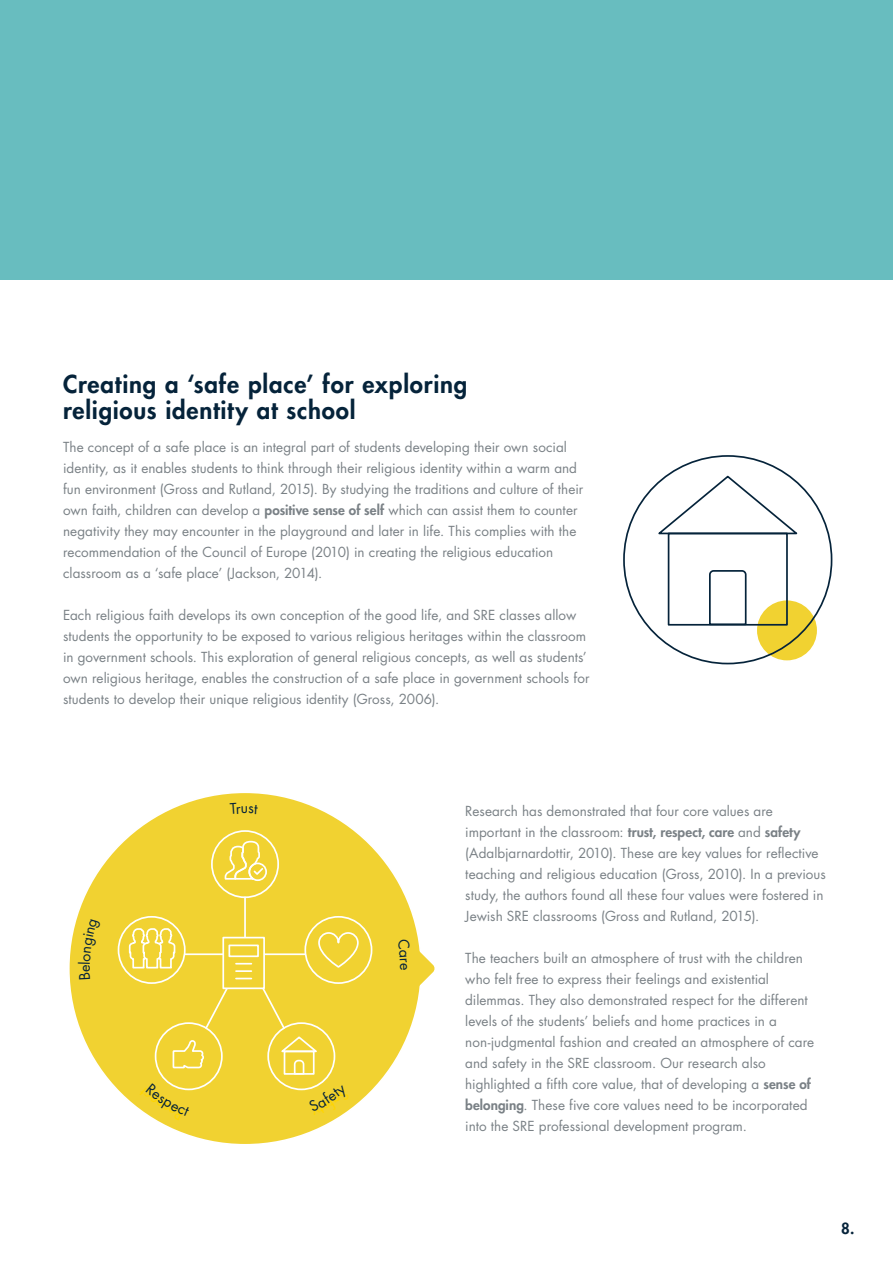
<style>
.page{position:relative;width:893px;height:1263px;background:#fff}
.page>*{position:absolute;margin:0;border:0;box-sizing:border-box;transform-origin:0 0}
.t1{font:800 24px/26.2px "Futura LT";letter-spacing:.035em;color:#05233a}
.t2{font:800 15px "Futura LT";color:#05233a}
.t3{font:13.5px/21px "Futura LT";letter-spacing:.005em;color:#7a8186}
.s1{font-weight:800}
</style>
<div class="page">
<div style="left:0;top:0;width:893px;height:280px;background:#68bdbf"></div>
<div style="left:756px;top:600px;width:62px;height:61px;background:#f1d231;border-radius:50%"></div>
<div style="left:755px;top:599px;width:64px;height:63px;border:2px solid #fff;border-radius:50%"></div>
<div style="left:69px;top:792px;width:352px;height:353px;background:#f1d231;border-radius:50%"></div>
<div style="left:118px;top:916px;width:68px;height:68px;border:2px solid #fff;border-radius:50%"></div>
<div style="left:211px;top:830px;width:68px;height:68px;border:2px solid #fff;border-radius:50%"></div>
<div style="left:304px;top:916px;width:68px;height:68px;border:2px solid #fff;border-radius:50%"></div>
<hr style="left:244px;top:897px;width:2px;height:57px;background:#fff">
<div style="left:248px;top:862px;width:19px;height:19px;border:2px solid #fff;border-radius:50%"></div>
<svg style="left:224px;top:840px;width:41px;height:40px"></svg>
<div style="left:668px;top:533px;width:120px;height:93px;border:2px solid #05233a"></div>
<svg style="left:654px;top:474px;width:147px;height:61px"></svg>
<svg style="left:708px;top:570px;width:39px;height:56px"></svg>
<svg style="left:128px;top:927px;width:232px;height:148px"></svg>
<svg style="left:417px;top:938px;width:18px;height:61px"></svg>
<svg style="left:139px;top:1084px;width:51px;height:37px"></svg>
<svg style="left:308px;top:1085px;width:42px;height:30px"></svg>
<h1 class="t1" style="left:63px;top:371px;width:406px">Creating a ‘safe place’ for exploring religious identity at school</h1>
<p class="t3" style="left:63px;top:436px;width:522px">The concept of a safe place is an integral part of students developing their own social identity, as it enables students to think through their religious identity within a warm and fun environment (Gross and Rutland, 2015). By studying the traditions and culture of their own faith, children can develop a <span class="s1">positive sense of self</span> which can assist them to counter negativity they may encounter in the playground and later in life. This complies with the recommendation of the Council of Europe (2010) in creating the religious education classroom as a ‘safe place’ (Jackson, 2014).</p>
<p class="t3" style="left:63px;top:604px;width:528px">Each religious faith develops its own conception of the good life, and SRE classes allow students the opportunity to be exposed to various religious heritages within the classroom in government schools. This exploration of general religious concepts, as well as students’ own religious heritage, enables the construction of a safe place in government schools for students to develop their unique religious identity (Gross, 2006).</p>
<p class="t3" style="left:465px;top:801px;width:362px">Research has demonstrated that four core values are important in the classroom: <span class="s1">trust, respect, care</span> and <span class="s1">safety </span>(Adalbjarnardottir, 2010). These are key values for reflective teaching and religious education (Gross, 2010). In a previous study, the authors found all these four values were fostered in Jewish SRE classrooms (Gross and Rutland, 2015).</p>
<p class="t3" style="left:465px;top:948px;width:350px">The teachers built an atmosphere of trust with the children who felt free to express their feelings and existential dilemmas. They also demonstrated respect for the different levels of the students’ beliefs and home practices in a non-judgmental fashion and created an atmosphere of care and safety in the SRE classroom. Our research also highlighted a fifth core value, that of developing a <span class="s1">sense of belonging</span>. These five core values need to be incorporated into the SRE professional development program.</p>
<p class="t2" style="left:841px;top:1218px;width:15px">8.</p>
</div>
